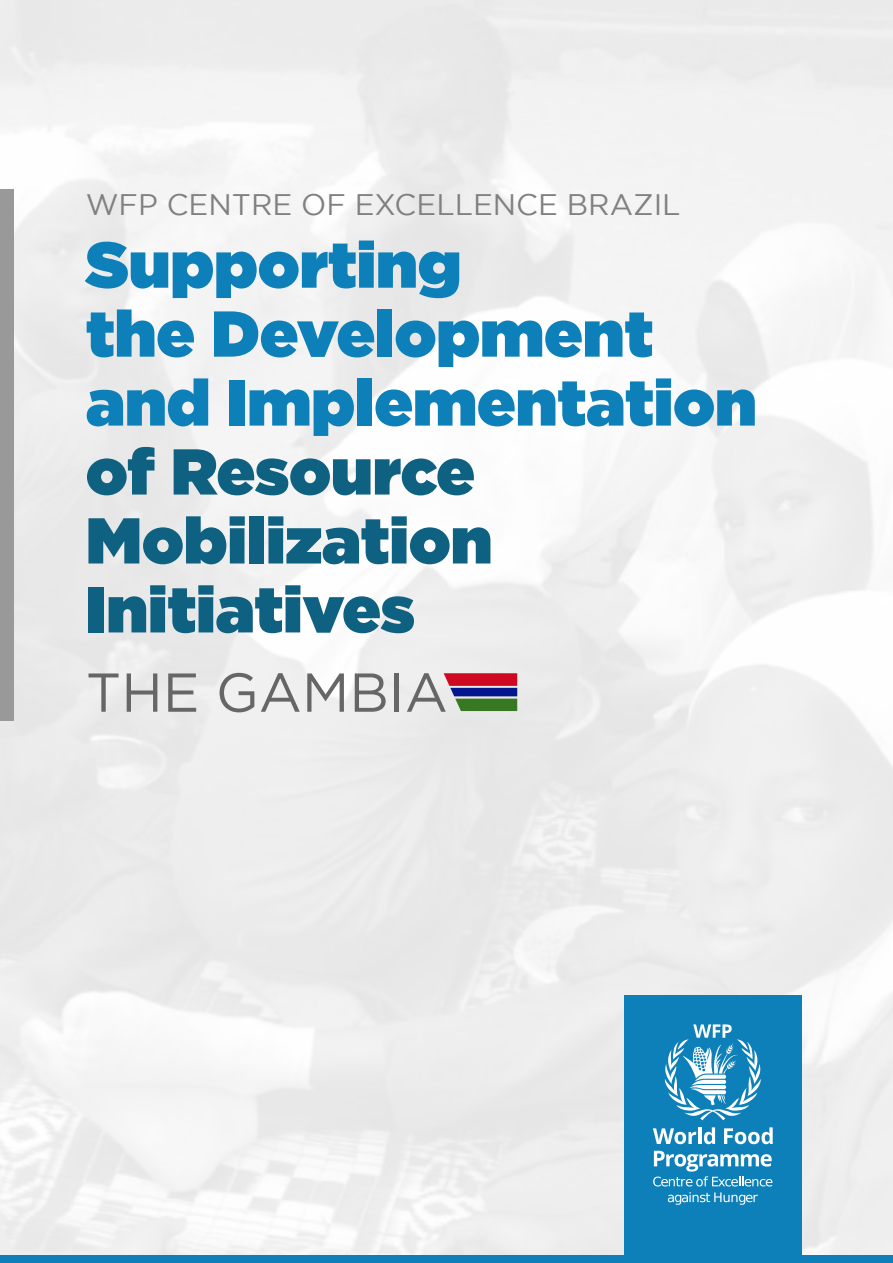
<style>
.page{position:relative;width:893px;height:1263px;background:#fff}
.page>*{position:absolute;margin:0;border:0;box-sizing:border-box;transform-origin:0 0}
.t1{font:900 64.65px/69px "Gotham";color:#0d80b9}
.t2{font:900 64.65px/69px "Gotham";color:#0f6182}
.t3{font:54.6px "Gotham";color:#666}
.t4{font:29.7px "Gotham";color:#808080}
</style>
<div class="page">
<div style="left:0;top:0;width:893px;height:1263px;background:linear-gradient(to right,#eee,#f2f2f2)"></div>
<div style="left:624px;top:995px;width:177px;height:268px;background:#0d80b9"></div>
<svg style="left:664px;top:1024px;width:97px;height:96px"></svg>
<svg style="left:653px;top:1128px;width:43px;height:16px"></svg>
<hr style="left:698px;top:1127px;width:3px;height:17px;background:#fff">
<svg style="left:704px;top:1127px;width:11px;height:17px"></svg>
<svg style="left:724px;top:1127px;width:49px;height:17px"></svg>
<svg style="left:653px;top:1151px;width:119px;height:35px"></svg>
<svg style="left:668px;top:1192px;width:90px;height:13px"></svg>
<div style="left:0;top:1255px;width:893px;height:8px;background:#0d80b9"></div>
<div style="left:0;top:189px;width:14px;height:531px;background:#999"></div>
<svg style="left:444px;top:673px;width:73px;height:38px;background:#845962"></svg>
<p class="t4" style="left:86px;top:188px;width:596px">WFP CENTRE OF EXCELLENCE BRAZIL</p>
<p class="t1" style="left:86px;top:229px;width:672px">Supporting<br>the Development and Implementation</p>
<p class="t2" style="left:86px;top:436px;width:408px">of Resource<br>Mobilization<br>Initiatives</p>
<p class="t3" style="left:86px;top:662px;width:364px">THE GAMBIA</p>
</div>
